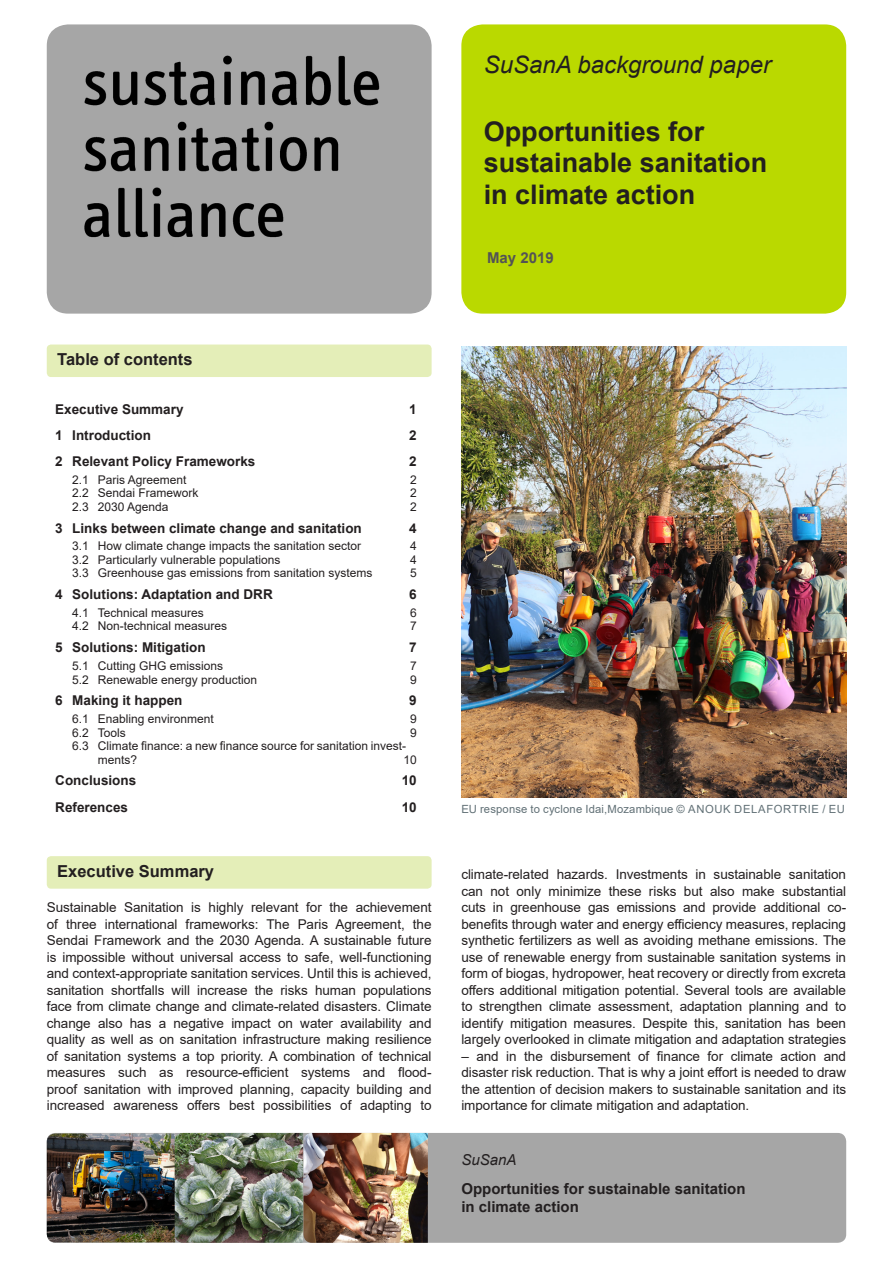
<style>
.page{position:relative;width:893px;height:1263px;background:#fff}
.page>*{position:absolute;margin:0;border:0;box-sizing:border-box;transform-origin:0 0}
.Sus__Banner_header{font:700 27px/31.5px "Arial";color:#231f20}
.t1{font:italic 24px "Arial";color:#231f20}
.Sus__Level_1_Section{font:700 16.5px "Arial";color:#231f20}
.Sus__Section_head__i{font:700 16.5px "Arial";color:#231f20}
.Sus__Banner_header-2{font:700 15px/18px "Arial";color:#231f20}
.t2{font:700 15px "Arial";color:#535355}
.t3{font:italic 15px "Arial";color:#231f20}
.Sus__BODY_TEXT{font:13.5px/16.5px "Arial";letter-spacing:-.005em;color:#231f20;text-align:justify}
.t4{font:700 13.5px "Arial";color:#231f20}
.t5{font:12px/13.5px "Arial";color:#231f20}
.Sus__Photo_caption{font:11.25px "Arial";letter-spacing:.015em;color:#617076}
</style>
<div class="page">
<div style="left:47px;top:24px;width:385px;height:290px;background:#a6a6a6;border-radius:21px"></div>
<div style="left:461px;top:24px;width:385px;height:290px;background:#bad900;border-radius:21px"></div>
<div style="left:47px;top:856px;width:385px;height:33px;background:#e4eeb8;border-radius:4px"></div>
<div style="left:47px;top:344px;width:385px;height:33px;background:#e4eeb8;border-radius:4px"></div>
<div style="left:47px;top:1133px;width:799px;height:110px;background:#a6a6a6;border-radius:9px"></div>
<img style="left:47px;top:1133px;width:381px;height:110px">
<img style="left:84px;top:55px;width:296px;height:183px">
<img style="left:461px;top:346px;width:385px;height:452px">
<p class="t1" style="left:484px;top:49px;width:289px">SuSanA background paper</p>
<p class="Sus__Banner_header" style="left:484px;top:116px;width:285px">Opportunities for sustainable sanitation in climate action</p>
<p class="t2" style="left:487px;top:247px;width:68px">May 2019</p>
<p class="Sus__Section_head__i" style="left:57px;top:348px;width:137px">Table of contents</p>
<p class="t4" style="left:55px;top:400px;width:130px">Executive Summary</p>
<p class="t4" style="left:409px;top:400px;width:9px">1</p>
<p class="t4" style="left:55px;top:426px;width:97px">1 Introduction</p>
<p class="t4" style="left:409px;top:426px;width:9px">2</p>
<p class="t4" style="left:55px;top:452px;width:202px">2 Relevant Policy Frameworks</p>
<p class="t4" style="left:409px;top:452px;width:9px">2</p>
<p class="t5" style="left:72px;top:473px;width:116px">2.1 Paris Agreement</p>
<p class="t5" style="left:410px;top:473px;width:8px">2</p>
<p class="t5" style="left:72px;top:486px;width:128px">2.2 Sendai Framework</p>
<p class="t5" style="left:410px;top:486px;width:8px">2</p>
<p class="t5" style="left:72px;top:500px;width:98px">2.3 2030 Agenda</p>
<p class="t5" style="left:410px;top:500px;width:8px">2</p>
<p class="t4" style="left:55px;top:518px;width:308px">3 Links between climate change and sanitation</p>
<p class="t4" style="left:409px;top:518px;width:9px">4</p>
<p class="t5" style="left:72px;top:539px;width:290px">3.1 How climate change impacts the sanitation sector</p>
<p class="t5" style="left:410px;top:539px;width:8px">4</p>
<p class="t5" style="left:72px;top:553px;width:210px">3.2 Particularly vulnerable populations</p>
<p class="t5" style="left:410px;top:553px;width:8px">4</p>
<p class="t5" style="left:72px;top:566px;width:302px">3.3 Greenhouse gas emissions from sanitation systems</p>
<p class="t5" style="left:410px;top:566px;width:8px">5</p>
<p class="t4" style="left:55px;top:585px;width:219px">4 Solutions: Adaptation and DRR</p>
<p class="t4" style="left:409px;top:585px;width:9px">6</p>
<p class="t5" style="left:72px;top:606px;width:133px">4.1 Technical measures</p>
<p class="t5" style="left:410px;top:606px;width:8px">6</p>
<p class="t5" style="left:72px;top:619px;width:156px">4.2 Non-technical measures</p>
<p class="t5" style="left:410px;top:619px;width:8px">7</p>
<p class="t4" style="left:55px;top:638px;width:152px">5 Solutions: Mitigation</p>
<p class="t4" style="left:409px;top:638px;width:9px">7</p>
<p class="t5" style="left:72px;top:659px;width:152px">5.1 Cutting GHG emissions</p>
<p class="t5" style="left:410px;top:659px;width:8px">7</p>
<p class="t5" style="left:72px;top:672px;width:186px">5.2 Renewable energy production</p>
<p class="t5" style="left:410px;top:672px;width:8px">9</p>
<p class="t4" style="left:55px;top:691px;width:129px">6 Making it happen</p>
<p class="t4" style="left:409px;top:691px;width:9px">9</p>
<p class="t5" style="left:72px;top:712px;width:143px">6.1 Enabling environment</p>
<p class="t5" style="left:410px;top:712px;width:8px">9</p>
<p class="t5" style="left:72px;top:725px;width:55px">6.2 Tools</p>
<p class="t5" style="left:410px;top:725px;width:8px">9</p>
<p class="t5" style="left:98px;top:739px;width:310px;text-indent:-26px">6.3 Climate finance: a new finance source for sanitation invest&shy;ments?</p>
<p class="t5" style="left:403px;top:752px;width:15px">10</p>
<p class="t4" style="left:55px;top:771px;width:83px">Conclusions</p>
<p class="t4" style="left:402px;top:771px;width:17px">10</p>
<p class="t4" style="left:55px;top:797px;width:74px">References</p>
<p class="t4" style="left:402px;top:797px;width:17px">10</p>
<p class="Sus__Level_1_Section" style="left:57px;top:859px;width:158px">Executive Summary</p>
<p class="Sus__BODY_TEXT" style="left:47px;top:899px;width:386px">Sustainable Sanitation is highly relevant for the achievement of three international frameworks: The Paris Agreement, the Sendai Framework and the 2030 Agenda. A sustainable future is impossible without universal access to safe, well-functioning and context-appropriate sanitation services. Until this is achieved, sanitation shortfalls will increase the risks human populations face from climate change and climate-related disasters. Climate change also has a negative impact on water availability and quality as well as on sanitation infrastructure making resilience of sanitation systems a top priority. A combination of technical measures such as resource-efficient systems and flood&shy;proof sanitation with improved planning, capacity building and increased awareness offers best possibilities of adapting to</p>
<p class="Sus__Photo_caption" style="left:461px;top:801px;width:385px">EU response to cyclone Idai,Mozambique © ANOUK DELAFORTRIE / EU</p>
<p class="Sus__BODY_TEXT" style="left:461px;top:866px;width:386px">climate-related hazards. Investments in sustainable sanitation can not only minimize these risks but also make substantial cuts in greenhouse gas emissions and provide additional co&shy;benefits through water and energy efficiency measures, replacing synthetic fertilizers as well as avoiding methane emissions. The use of renewable energy from sustainable sanitation systems in form of biogas, hydropower, heat recovery or directly from excreta offers additional mitigation potential. Several tools are available to strengthen climate assessment, adaptation planning and to identify mitigation measures. Despite this, sanitation has been largely overlooked in climate mitigation and adaptation strategies</p>
<p class="Sus__BODY_TEXT" style="left:461px;top:1047px;width:386px">– and in the disbursement of finance for climate action and disaster risk reduction. That is why a joint effort is needed to draw the attention of decision makers to sustainable sanitation and its importance for climate mitigation and adaptation.</p>
<p class="t3" style="left:461px;top:1150px;width:57px">SuSanA</p>
<p class="Sus__Banner_header-2" style="left:461px;top:1180px;width:286px">Opportunities for sustainable sanitation in climate action</p>
</div>
